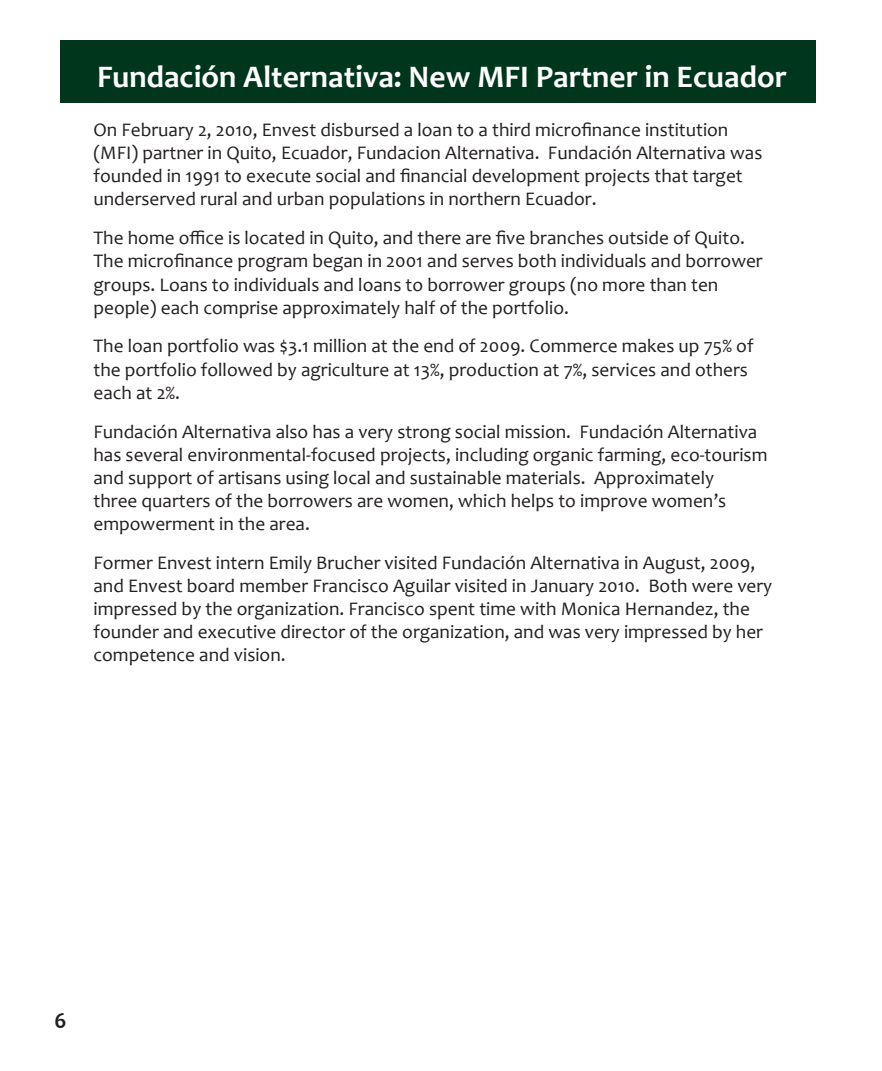
<style>
.page{position:relative;width:882px;height:1071px;background:#fff}
.page>*{position:absolute;margin:0;border:0;box-sizing:border-box;transform-origin:0 0}
.t1{font:700 31.5px "Candara";color:#fff}
.t2{font:700 22.75px "Candara";color:#231f20}
.t3{font:19.25px/23.1px "Candara";color:#231f20}
</style>
<div class="page">
<div style="left:60px;top:40px;width:756px;height:63px;background:#00361b"></div>
<p class="t1" style="left:97px;top:57px;width:691px">Fundación Alternativa: New MFI Partner in Ecuador</p>
<p class="t3" style="left:94px;top:118px;width:670px">On February 2, 2010, Envest disbursed a loan to a third microfinance institution (MFI) partner in Quito, Ecuador, Fundacion Alternativa. Fundación Alternativa was founded in 1991 to execute social and financial development projects that target underserved rural and urban populations in northern Ecuador.</p>
<p class="t3" style="left:94px;top:226px;width:671px">The home office is located in Quito, and there are five branches outside of Quito.<br>The microfinance program began in 2001 and serves both individuals and borrower groups. Loans to individuals and loans to borrower groups (no more than ten people) each comprise approximately half of the portfolio.</p>
<p class="t3" style="left:94px;top:335px;width:662px">The loan portfolio was $3.1 million at the end of 2009. Commerce makes up 75% of the portfolio followed by agriculture at 13%, production at 7%, services and others each at 2%.</p>
<p class="t3" style="left:94px;top:420px;width:675px">Fundación Alternativa also has a very strong social mission. Fundación Alternativa has several environmental-focused projects, including organic farming, eco-tourism and support of artisans using local and sustainable materials. Approximately<br>three quarters of the borrowers are women, which helps to improve women’s empowerment in the area.</p>
<p class="t3" style="left:94px;top:551px;width:680px">Former Envest intern Emily Brucher visited Fundación Alternativa in August, 2009, and Envest board member Francisco Aguilar visited in January 2010. Both were very impressed by the organization. Francisco spent time with Monica Hernandez, the founder and executive director of the organization, and was very impressed by her competence and vision.</p>
<p class="t2" style="left:55px;top:1006px;width:14px">6</p>
</div>
